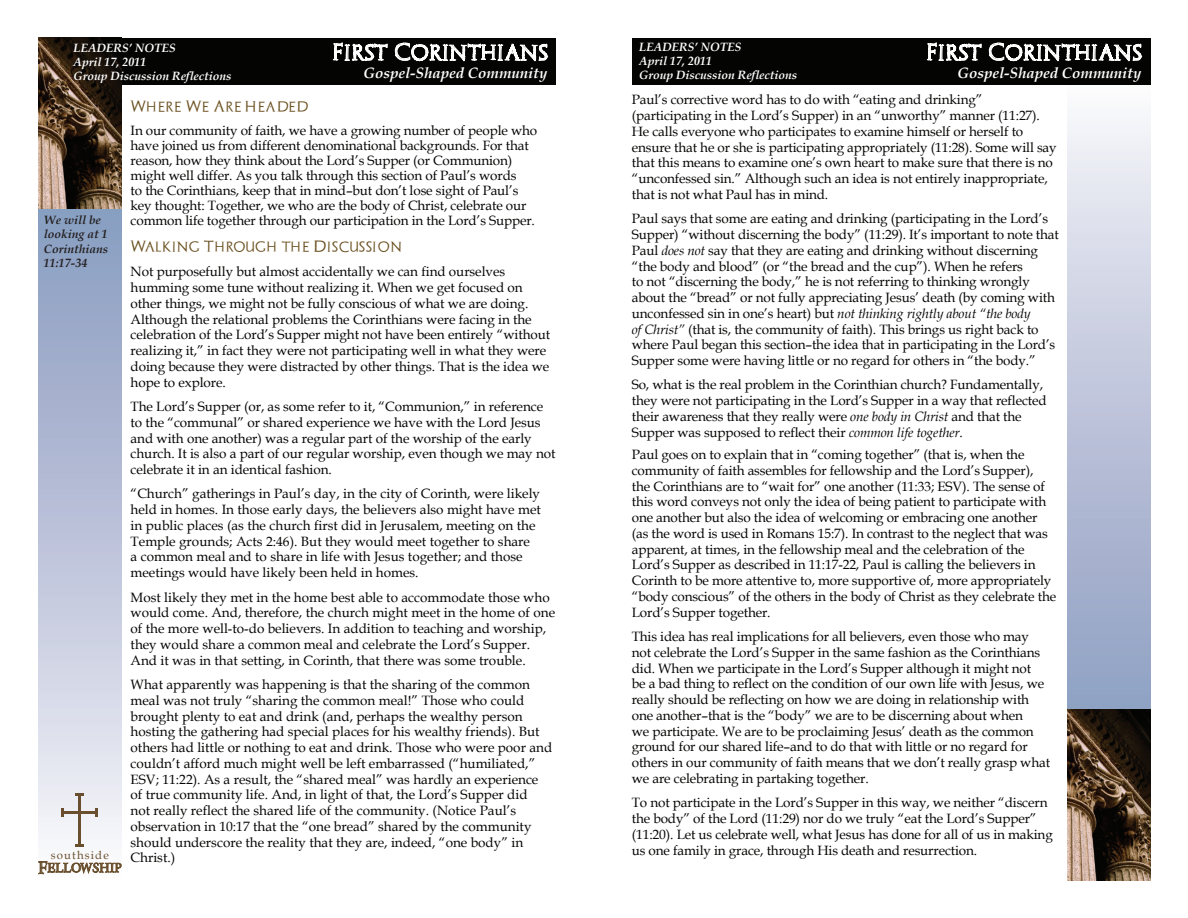
<style>
.page{position:relative;width:1188px;height:918px;background:#fff}
.page>*{position:absolute;margin:0;border:0;box-sizing:border-box;transform-origin:0 0}
.t1{font:18px "Archeologicaps";letter-spacing:.035em;color:#fff}
.t2{font:italic 700 15px "Book Antiqua";color:#fff}
.t3{font:13.5px/15.8px "Book Antiqua";letter-spacing:-.01em;color:#040503}
.t4{font:12.9px "Berylium";color:#694f2d}
.t5{font:italic 700 12px/14px "Book Antiqua";color:#fff}
.t6{font:12px "Archeologicaps";letter-spacing:.045em;color:#694f1e}
.t7{font:italic 700 12px/14.4px "Book Antiqua";color:#231f20}
.t8{font:11.4px "Book Antiqua";letter-spacing:.1em;color:#694f2d}
.s1{font-style:italic}
.s2{font-size:17.1px}
</style>
<div class="page">
<div style="left:1068px;top:77px;width:82px;height:679px;background:linear-gradient(to bottom,#f9f8fc,#8393ba)"></div>
<div style="left:39px;top:201px;width:82px;height:679px;background:linear-gradient(to bottom,#8597bd,#f8f5fa)"></div>
<div style="left:41px;top:38px;width:515px;height:46px;background:#040503"></div>
<svg style="left:39px;top:861px;width:82px;height:13px"></svg>
<svg style="left:61px;top:808px;width:3px;height:8px"></svg>
<svg style="left:95px;top:808px;width:3px;height:8px"></svg>
<svg style="left:76px;top:844px;width:8px;height:3px"></svg>
<svg style="left:76px;top:793px;width:8px;height:3px"></svg>
<hr style="left:61px;top:811px;width:37px;height:3px;background:#694f2d">
<hr style="left:78px;top:795px;width:3px;height:50px;background:#694f2d">
<img style="left:39px;top:38px;width:82px;height:170px">
<svg style="left:333px;top:42px;width:54px;height:19px"></svg>
<svg style="left:395px;top:42px;width:153px;height:20px"></svg>
<div style="left:632px;top:38px;width:518px;height:46px;background:#040503"></div>
<img style="left:1068px;top:710px;width:82px;height:170px">
<svg style="left:927px;top:42px;width:54px;height:19px"></svg>
<svg style="left:989px;top:42px;width:153px;height:20px"></svg>
<p class="t5" style="left:639px;top:40px;width:159px">LEADERS’ NOTES<br>April 17, 2011<br>Group Discussion Reflections</p>
<p class="t3" style="left:632px;top:92px;width:426px">Paul’s corrective word has to do with “eating and drinking” (participating in the Lord’s Supper) in an “unworthy” manner (11:27).<br>He calls everyone who participates to examine himself or herself to ensure that he or she is participating appropriately (11:28). Some will say that this means to examine one’s own heart to make sure that there is no “unconfessed sin.” Although such an idea is not entirely inappropriate, that is not what Paul has in mind.</p>
<p class="t3" style="left:632px;top:210px;width:429px">Paul says that some are eating and drinking (participating in the Lord’s Supper) “without discerning the body” (11:29). It’s important to note that Paul <span class="s1">does not</span> say that they are eating and drinking without discerning “the body and blood” (or “the bread and the cup”). When he refers<br>to not “discerning the body,” he is not referring to thinking wrongly about the “bread” or not fully appreciating Jesus’ death (by coming with unconfessed sin in one’s heart) but <span class="s1">not thinking rightly about “the body<br>of Christ”</span> (that is, the community of faith). This brings us right back to where Paul began this section–the idea that in participating in the Lord’s Supper some were having little or no regard for others in “the body.”</p>
<p class="t3" style="left:632px;top:377px;width:417px">So, what is the real problem in the Corinthian church? Fundamentally, they were not participating in the Lord’s Supper in a way that reflected their awareness that they really were <span class="s1">one body in Christ</span> and that the Supper was supposed to reflect their <span class="s1">common life together</span>.</p>
<p class="t3" style="left:632px;top:446px;width:426px">Paul goes on to explain that in “coming together” (that is, when the community of faith assembles for fellowship and the Lord’s Supper),<br>the Corinthians are to “wait for” one another (11:33; ESV). The sense of this word conveys not only the idea of being patient to participate with one another but also the idea of welcoming or embracing one another (as the word is used in Romans 15:7). In contrast to the neglect that was apparent, at times, in the fellowship meal and the celebration of the Lord’s Supper as described in 11:17-22, Paul is calling the believers in Corinth to be more attentive to, more supportive of, more appropriately “body conscious” of the others in the body of Christ as they celebrate the Lord’s Supper together.</p>
<p class="t3" style="left:632px;top:628px;width:420px">This idea has real implications for all believers, even those who may not celebrate the Lord’s Supper in the same fashion as the Corinthians did. When we participate in the Lord’s Supper although it might not<br>be a bad thing to reflect on the condition of our own life with Jesus, we really should be reflecting on how we are doing in relationship with one another–that is the “body” we are to be discerning about when<br>we participate. We are to be proclaiming Jesus’ death as the common ground for our shared life–and to do that with little or no regard for others in our community of faith means that we don’t really grasp what we are celebrating in partaking together.</p>
<p class="t3" style="left:632px;top:795px;width:423px">To not participate in the Lord’s Supper in this way, we neither “discern the body” of the Lord (11:29) nor do we truly “eat the Lord’s Supper” (11:20). Let us celebrate well, what Jesus has done for all of us in making us one family in grace, through His death and resurrection.</p>
<p class="t5" style="left:74px;top:41px;width:159px">LEADERS’ NOTES<br>April 17, 2011<br>Group Discussion Reflections</p>
<h1 class="t1" style="left:928px;top:41px;width:215px">FIRST CORINTHIANS</h1>
<h1 class="t1" style="left:334px;top:41px;width:215px">FIRST CORINTHIANS</h1>
<p class="t2" style="left:363px;top:63px;width:186px">Gospel-Shaped Community</p>
<p class="t2" style="left:957px;top:63px;width:186px">Gospel-Shaped Community</p>
<p class="t6" style="left:131px;top:99px;width:179px">WHERE WE ARE HEADED</p>
<p class="t3" style="left:131px;top:123px;width:408px;line-height:15px">In our community of faith, we have a growing number of people who have joined us from different denominational backgrounds. For that reason, how they think about the Lord’s Supper (or Communion) might well differ. As you talk through this section of Paul’s words<br>to the Corinthians, keep that in mind–but don’t lose sight of Paul’s key thought: Together, we who are the body of Christ, celebrate our common life together through our participation in the Lord’s Supper.</p>
<p class="t6" style="left:131px;top:239px;width:273px">WALKING THROUGH THE DISCUSSION</p>
<p class="t3" style="left:131px;top:264px;width:421px">Not purposefully but almost accidentally we can find ourselves humming some tune without realizing it. When we get focused on other things, we might not be fully conscious of what we are doing.<br>Although the relational problems the Corinthians were facing in the celebration of the Lord’s Supper might not have been entirely “without realizing it,” in fact they were not participating well in what they were doing because they were distracted by other things. That is the idea we hope to explore.</p>
<p class="t3" style="left:131px;top:398px;width:426px">The Lord’s Supper (or, as some refer to it, “Communion,” in reference to the “communal” or shared experience we have with the Lord Jesus and with one another) was a regular part of the worship of the early church. It is also a part of our regular worship, even though we may not celebrate it in an identical fashion.</p>
<p class="t3" style="left:131px;top:486px;width:412px">“Church” gatherings in Paul’s day, in the city of Corinth, were likely held in homes. In those early days, the believers also might have met in public places (as the church first did in Jerusalem, meeting on the Temple grounds; Acts 2:46). But they would meet together to share<br>a common meal and to share in life with Jesus together; and those meetings would have likely been held in homes.</p>
<p class="t3" style="left:131px;top:589px;width:426px">Most likely they met in the home best able to accommodate those who would come. And, therefore, the church might meet in the home of one of the more well-to-do believers. In addition to teaching and worship, they would share a common meal and celebrate the Lord’s Supper.<br>And it was in that setting, in Corinth, that there was some trouble.</p>
<p class="t3" style="left:131px;top:676px;width:423px">What apparently was happening is that the sharing of the common meal was not truly “sharing the common meal!” Those who could brought plenty to eat and drink (and, perhaps the wealthy person hosting the gathering had special places for his wealthy friends). But others had little or nothing to eat and drink. Those who were poor and couldn’t afford much might well be left embarrassed (“humiliated,” ESV; 11:22). As a result, the “shared meal” was hardly an experience of true community life. And, in light of that, the Lord’s Supper did<br>not really reflect the shared life of the community. (Notice Paul’s observation in 10:17 that the “one bread” shared by the community should underscore the reality that they are, indeed, “one body” in Christ.)</p>
<p class="t7" style="left:44px;top:213px;width:66px">We will be looking at 1<br>Corinthians<br>11:17-34</p>
<p class="t8" style="left:51px;top:848px;width:59px">southside</p>
<p class="t4" style="left:38px;top:860px;width:85px"><span class="s2">F</span>ELLOWSHIP</p>
</div>
